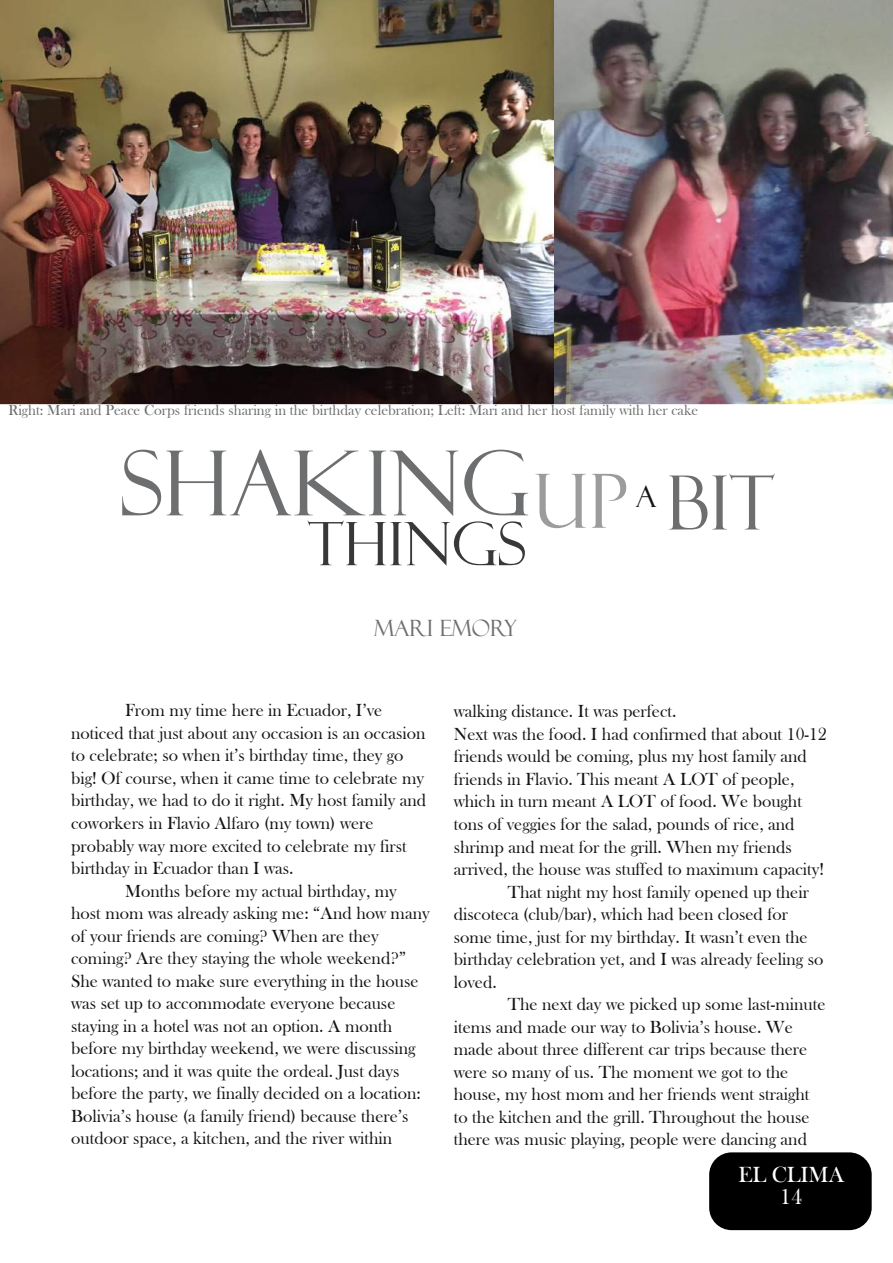
<style>
.page{position:relative;width:893px;height:1263px;background:#fff}
.page>*{position:absolute;margin:0;border:0;box-sizing:border-box;transform-origin:0 0}
.t1{font:90px "Felix Titling";color:#6d6e6f}
.t2{font:75px "Felix Titling";color:#6d6e6f}
.t3{font:75px "Felix Titling";color:#9a9c9e}
.t4{font:60px "Felix Titling";color:#383838}
.t5{font:30px "Felix Titling";color:#161413}
.t6{font:22.5px "Felix Titling";color:#6d6e6f}
.t7{font:22.5px/22.5px "Bask Old Face";color:#fff;text-align:center}
.t8{font:18px "Bask Old Face";color:#161413}
.t9{font:15px "Bask Old Face";color:#6d6e6f}
</style>
<div class="page">
<img style="left:0;top:0;width:554px;height:404px">
<img style="left:554px;top:0;width:339px;height:404px">
<div style="left:709px;top:1152px;width:163px;height:78px;background:#000;border-radius:22px"></div>
<p class="t9" style="left:9px;top:404px;width:691px">Right: Mari and Peace Corps friends sharing in the birthday celebration; Left: Mari and her host family with her cake</p>
<h1 class="t1" style="left:120px;top:432px;width:411px">SHAKING</h1>
<h3 class="t4" style="left:308px;top:509px;width:220px">THINGS</h3>
<h2 class="t3" style="left:532px;top:458px;width:97px">UP</h2>
<h3 class="t5" style="left:636px;top:479px;width:22px">A</h3>
<h2 class="t2" style="left:666px;top:460px;width:110px">BIT</h2>
<p class="t6" style="left:374px;top:615px;width:145px">MARI EMORY</p>
<p class="t8" style="left:125px;top:703px;width:259px">From my time here in Ecuador, I’ve</p>
<p class="t8" style="left:71px;top:725px;width:356px">noticed that just about any occasion is an occasion</p>
<p class="t8" style="left:71px;top:748px;width:334px">to celebrate; so when it’s birthday time, they go</p>
<p class="t8" style="left:71px;top:770px;width:354px">big! Of course, when it came time to celebrate my</p>
<p class="t8" style="left:71px;top:793px;width:357px">birthday, we had to do it right. My host family and</p>
<p class="t8" style="left:71px;top:815px;width:304px">coworkers in Flavio Alfaro (my town) were</p>
<p class="t8" style="left:71px;top:838px;width:337px">probably way more excited to celebrate my first</p>
<p class="t8" style="left:71px;top:860px;width:224px">birthday in Ecuador than I was.</p>
<p class="t8" style="left:125px;top:883px;width:273px">Months before my actual birthday, my</p>
<p class="t8" style="left:71px;top:905px;width:360px">host mom was already asking me: “And how many</p>
<p class="t8" style="left:71px;top:928px;width:309px">of your friends are coming? When are they</p>
<p class="t8" style="left:71px;top:950px;width:336px">coming? Are they staying the whole weekend?”</p>
<p class="t8" style="left:71px;top:973px;width:349px">She wanted to make sure everything in the house</p>
<p class="t8" style="left:71px;top:995px;width:326px">was set up to accommodate everyone because</p>
<p class="t8" style="left:71px;top:1018px;width:323px">staying in a hotel was not an option. A month</p>
<p class="t8" style="left:71px;top:1040px;width:346px">before my birthday weekend, we were discussing</p>
<p class="t8" style="left:71px;top:1063px;width:330px">locations; and it was quite the ordeal. Just days</p>
<p class="t8" style="left:71px;top:1085px;width:351px">before the party, we finally decided on a location:</p>
<p class="t8" style="left:71px;top:1108px;width:339px">Bolivia’s house (a family friend) because there’s</p>
<p class="t8" style="left:71px;top:1130px;width:323px">outdoor space, a kitchen, and the river within</p>
<p class="t8" style="left:454px;top:704px;width:224px">walking distance. It was perfect.</p>
<p class="t8" style="left:454px;top:726px;width:374px">Next was the food. I had confirmed that about 10-12</p>
<p class="t8" style="left:454px;top:749px;width:355px">friends would be coming, plus my host family and</p>
<p class="t8" style="left:454px;top:771px;width:342px">friends in Flavio. This meant A LOT of people,</p>
<p class="t8" style="left:454px;top:794px;width:350px">which in turn meant A LOT of food. We bought</p>
<p class="t8" style="left:454px;top:816px;width:342px">tons of veggies for the salad, pounds of rice, and</p>
<p class="t8" style="left:454px;top:839px;width:340px">shrimp and meat for the grill. When my friends</p>
<p class="t8" style="left:454px;top:861px;width:372px">arrived, the house was stuffed to maximum capacity!</p>
<p class="t8" style="left:508px;top:884px;width:303px">That night my host family opened up their</p>
<p class="t8" style="left:454px;top:906px;width:336px">discoteca (club/bar), which had been closed for</p>
<p class="t8" style="left:454px;top:929px;width:355px">some time, just for my birthday. It wasn’t even the</p>
<p class="t8" style="left:454px;top:951px;width:371px">birthday celebration yet, and I was already feeling so</p>
<p class="t8" style="left:454px;top:974px;width:45px">loved.</p>
<p class="t8" style="left:508px;top:996px;width:319px">The next day we picked up some last-minute</p>
<p class="t8" style="left:454px;top:1019px;width:341px">items and made our way to Bolivia’s house. We</p>
<p class="t8" style="left:454px;top:1041px;width:355px">made about three different car trips because there</p>
<p class="t8" style="left:454px;top:1064px;width:336px">were so many of us. The moment we got to the</p>
<p class="t8" style="left:454px;top:1086px;width:357px">house, my host mom and her friends went straight</p>
<p class="t8" style="left:454px;top:1109px;width:357px">to the kitchen and the grill. Throughout the house</p>
<p class="t8" style="left:454px;top:1131px;width:355px">there was music playing, people were dancing and</p>
<p class="t7" style="left:738px;top:1165px;width:107px">EL CLIMA<br>14</p>
</div>
